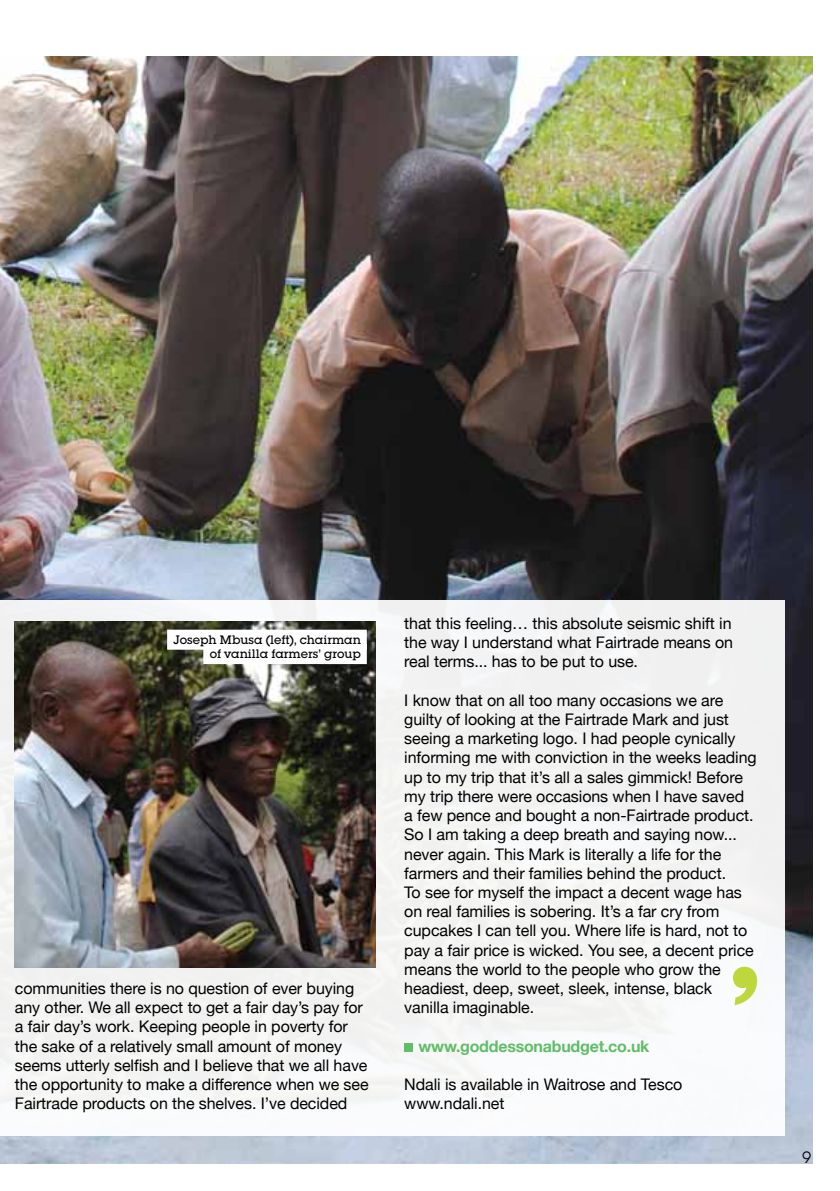
<style>
.page{position:relative;width:840px;height:1191px;background:#fff}
.page>*{position:absolute;margin:0;border:0;box-sizing:border-box;transform-origin:0 0}
.t1{font:16px/19.2px "Helvetica Neue";letter-spacing:-.005em;color:#000}
.t2{font:700 16px "Helvetica Neue";letter-spacing:-.015em;color:#60bd68}
.t3{font:16px "Lubalin Graph Std";color:#000}
.t4{font:500 12px/14.4px "Lubalin Graph Std";color:#000;text-align:right}
.s1{color:#fff}
</style>
<div class="page">
<img style="left:0;top:57px;width:811px;height:1106px">
<hr style="left:0;top:370px;width:1px;height:117px;background:#000">
<div style="left:0;top:600px;width:783px;height:535px;background:#f4f4f3"></div>
<div style="left:404px;top:1043px;width:8px;height:8px;background:#60bd68"></div>
<img style="left:15px;top:621px;width:361px;height:346px">
<div style="left:167px;top:629px;width:199px;height:20px;background:#fff"></div>
<div style="left:203px;top:644px;width:163px;height:20px;background:#fff"></div>
<svg style="left:733px;top:966px;width:23px;height:39px"></svg>
<p class="t4" style="left:173px;top:632px;width:195px">Joseph Mbusa (left), chairman <span class="s1">. </span>of vanilla farmers’ group <span class="s1">.</span></p>
<p class="t1" style="left:15px;top:979px;width:355px">communities there is no question of ever buying any other. We all expect to get a fair day’s pay for a fair day’s work. Keeping people in poverty for the sake of a relatively small amount of money seems utterly selfish and I believe that we all have the opportunity to make a difference when we see Fairtrade products on the shelves. I’ve decided</p>
<p class="t1" style="left:404px;top:614px;width:330px;text-align:justify">that this feeling… this absolute seismic shift in the way I understand what Fairtrade means on real terms... has to be put to use.</p>
<p class="t1" style="left:404px;top:691px;width:354px">I know that on all too many occasions we are guilty of looking at the Fairtrade Mark and just seeing a marketing logo. I had people cynically informing me with conviction in the weeks leading up to my trip that it’s all a sales gimmick! Before my trip there were occasions when I have saved a few pence and bought a non-Fairtrade product.<br>So I am taking a deep breath and saying now... never again. This Mark is literally a life for the farmers and their families behind the product.<br>To see for myself the impact a decent wage has on real families is sobering. It’s a far cry from cupcakes I can tell you. Where life is hard, not to pay a fair price is wicked. You see, a decent price means the world to the people who grow the headiest, deep, sweet, sleek, intense, black vanilla imaginable.</p>
<p class="t2" style="left:418px;top:1033px;width:232px">www.goddessonabudget.co.uk</p>
<p class="t1" style="left:404px;top:1075px;width:279px">Ndali is available in Waitrose and Tesco www.ndali.net</p>
<p class="t3" style="left:801px;top:1146px;width:11px">9</p>
</div>
